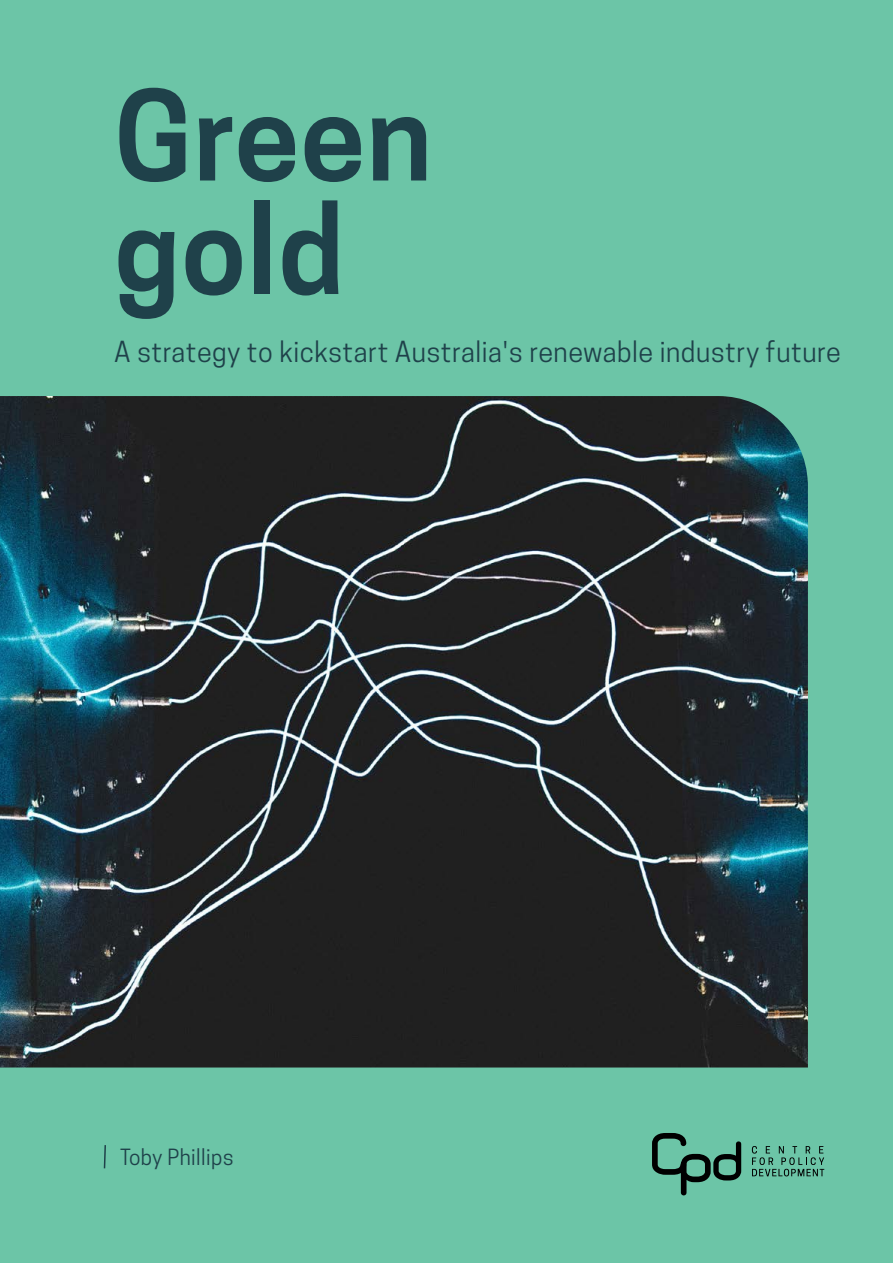
<style>
.page{position:relative;width:893px;height:1263px;background:#6cc5a7}
.page>*{position:absolute;margin:0;border:0;box-sizing:border-box;transform-origin:0 0}
.t1{font:600 117px/113.6px "Cooper Hewitt";letter-spacing:.01em;color:#1f414a}
.t2{font:27px "Cooper Hewitt";letter-spacing:.02em;color:#1f414a}
.t3{font:21px "Cooper Hewitt";letter-spacing:.02em;color:#1f414a}
</style>
<div class="page">
<img style="left:0;top:396px;width:808px;height:671px">
<svg style="left:103px;top:1145px;width:3px;height:24px"></svg>
<svg style="left:652px;top:1133px;width:89px;height:62px"></svg>
<svg style="left:752px;top:1146px;width:72px;height:30px"></svg>
<h1 class="t1" style="left:114px;top:80px;width:319px">Green gold</h1>
<p class="t2" style="left:114px;top:336px;width:728px">A strategy to kickstart Australia's renewable industry future</p>
<p class="t3" style="left:120px;top:1144px;width:115px">Toby Phillips</p>
</div>
